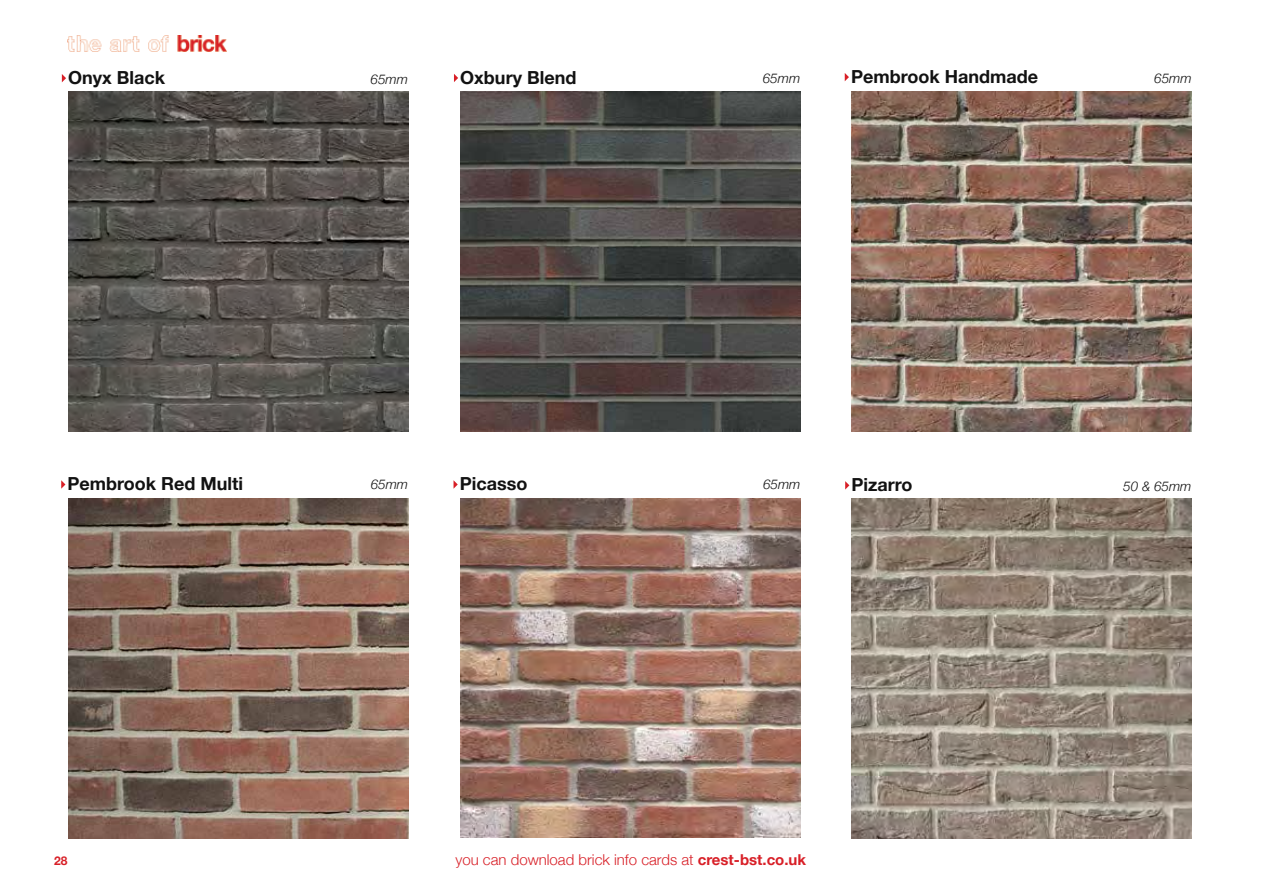
<style>
.page{position:relative;width:1263px;height:893px;background:#fff}
.page>*{position:absolute;margin:0;border:0;box-sizing:border-box;transform-origin:0 0}
.t1{font:700 18px "Helvetica Neue";color:#121212}
.t2{font:300 15px "Helvetica Neue";color:#d81f27}
.t3{font:italic 300 13.5px "Helvetica Neue";color:#121212}
.t4{font:700 12px "Helvetica Neue";color:#d81f27}
.s1{font-weight:700}
</style>
<div class="page">
<img style="left:68px;top:35px;width:159px;height:17px">
<img style="left:460px;top:91px;width:340px;height:341px">
<svg style="left:454px;top:74px;width:4px;height:8px"></svg>
<img style="left:851px;top:91px;width:341px;height:341px">
<svg style="left:845px;top:73px;width:4px;height:8px"></svg>
<img style="left:68px;top:499px;width:340px;height:340px">
<svg style="left:61px;top:480px;width:4px;height:9px"></svg>
<img style="left:460px;top:499px;width:340px;height:339px">
<svg style="left:453px;top:480px;width:5px;height:9px"></svg>
<img style="left:851px;top:499px;width:341px;height:340px">
<svg style="left:845px;top:481px;width:4px;height:9px"></svg>
<img style="left:68px;top:91px;width:340px;height:341px">
<svg style="left:62px;top:74px;width:4px;height:8px"></svg>
<p class="t1" style="left:68px;top:63px;width:99px">Onyx Black</p>
<p class="t3" style="left:370px;top:68px;width:39px">65mm</p>
<p class="t1" style="left:460px;top:63px;width:118px">Oxbury Blend</p>
<p class="t3" style="left:763px;top:68px;width:39px">65mm</p>
<p class="t1" style="left:851px;top:62px;width:188px">Pembrook Handmade</p>
<p class="t3" style="left:1154px;top:67px;width:39px">65mm</p>
<p class="t1" style="left:68px;top:470px;width:177px">Pembrook Red Multi</p>
<p class="t3" style="left:371px;top:474px;width:39px">65mm</p>
<p class="t1" style="left:460px;top:470px;width:69px">Picasso</p>
<p class="t3" style="left:763px;top:474px;width:39px">65mm</p>
<p class="t1" style="left:851px;top:470px;width:63px">Pizarro</p>
<p class="t3" style="left:1123px;top:475px;width:70px">50 &amp; 65mm</p>
<p class="t4" style="left:54px;top:851px;width:15px">28</p>
<p class="t2" style="left:455px;top:848px;width:352px">you can download brick info cards at <span class="s1">crest-bst.co.uk</span></p>
</div>
